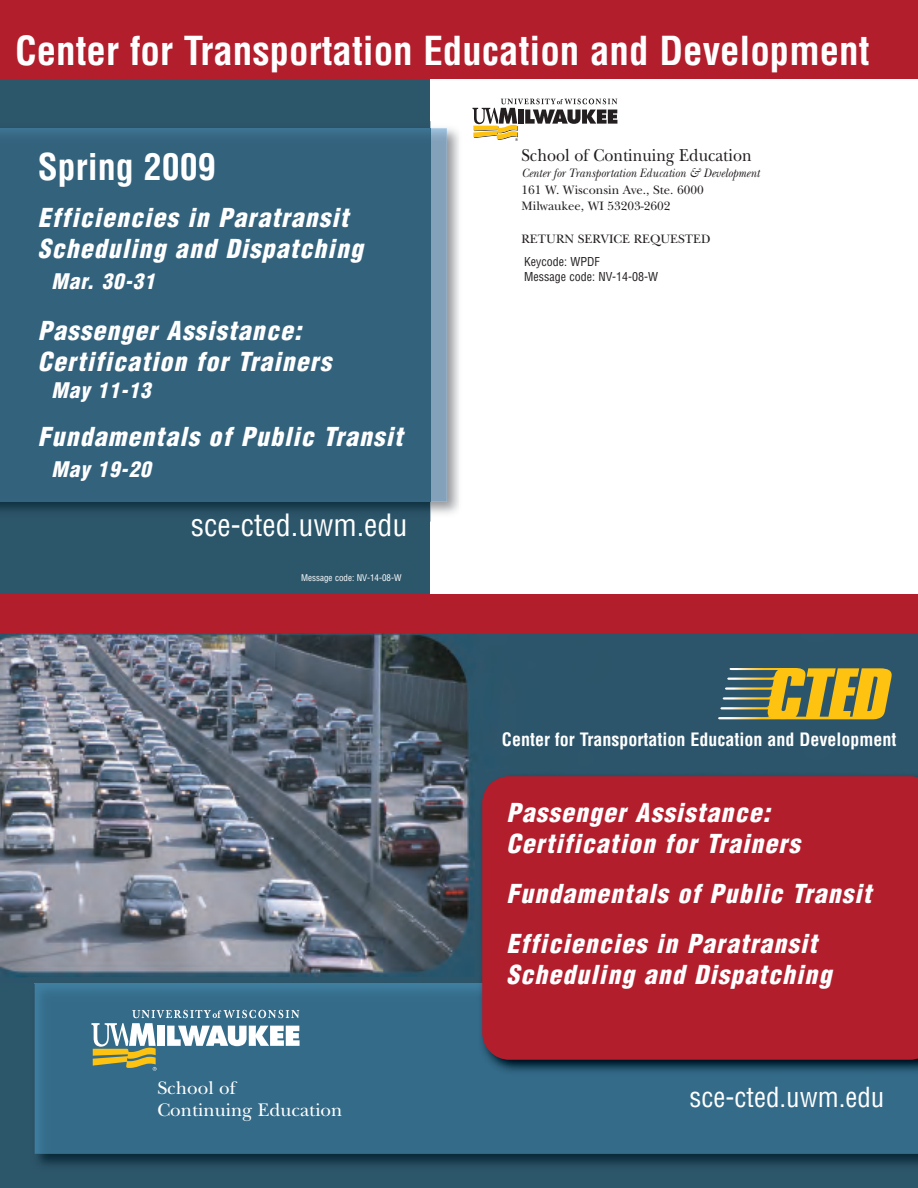
<style>
.page{position:relative;width:918px;height:1188px;background:#fff}
.page>*{position:absolute;margin:0;border:0;box-sizing:border-box;transform-origin:0 0}
.t1{font:700 condensed 39px "Helvetica";color:#fff}
.t2{font:700 condensed 36px "Helvetica";color:#fff}
.t3{font:condensed 30px "Helvetica";color:#fff}
.t4{font:condensed 27px "Helvetica";color:#fff}
.t5{font:italic 900 condensed 25.5px/30.6px "Helvetica";letter-spacing:.05em;color:#fff}
.t6{font:italic 900 condensed 21px "Helvetica";letter-spacing:.05em;color:#fff}
.t7{font:18.9px/22.6px "New Baskerville";color:#fff}
.t8{font:700 condensed 18px "Helvetica";color:#fff}
.t9{font:18px "New Baskerville";color:#231f20;scale:.9 1}
.t10{font:12.75px/16.5px "New Baskerville";color:#231f20}
.t11{font:italic 12.75px "New Baskerville";color:#231f20;scale:.9 1}
.t12{font:condensed 12px/14.4px "Helvetica";color:#231f20}
.t13{font:condensed 9px "Helvetica";color:#fff}
</style>
<div class="page">
<div style="left:0;top:0;width:430px;height:663px;background:#2c566a"></div>
<img style="left:0;top:632px;width:918px;height:351px">
<div style="left:0;top:983px;width:918px;height:205px;background:#2c566a"></div>
<svg style="left:472px;top:98px;width:145px;height:43px"></svg>
<div style="left:28px;top:977px;width:447px;height:6px;background:#2c556a"></div>
<img style="left:34px;top:983px;width:884px;height:182px">
<div style="left:35px;top:983px;width:883px;height:171px;background:#346b89"></div>
<img style="left:475px;top:770px;width:443px;height:309px">
<div style="left:482px;top:776px;width:436px;height:284px;background:#b31e2d"></div>
<svg style="left:730px;top:669px;width:57px;height:1px"></svg>
<svg style="left:727px;top:678px;width:58px;height:2px"></svg>
<svg style="left:725px;top:687px;width:58px;height:3px"></svg>
<svg style="left:723px;top:697px;width:57px;height:3px"></svg>
<svg style="left:720px;top:707px;width:58px;height:2px"></svg>
<svg style="left:718px;top:717px;width:58px;height:2px"></svg>
<svg style="left:765px;top:669px;width:127px;height:50px"></svg>
<svg style="left:91px;top:1010px;width:209px;height:61px"></svg>
<img style="left:0;top:121px;width:459px;height:401px">
<div style="left:0;top:128px;width:447px;height:374px;background:#33627d"></div>
<div style="left:0;top:0;width:918px;height:79px;background:#b31e2d"></div>
<div style="left:0;top:594px;width:918px;height:38px;background:#b31e2d"></div>
<h1 class="t1" style="left:15px;top:36px;width:856px">Center for Transportation Education and Development</h1>
<h2 class="t2" style="left:38px;top:153px;width:179px">Spring 2009</h2>
<p class="t5" style="left:38px;top:205px;width:326px">Efficiencies in Paratransit<br>Scheduling and Dispatching</p>
<p class="t6" style="left:51px;top:274px;width:105px">Mar. 30-31</p>
<p class="t5" style="left:38px;top:318px;width:295px">Passenger Assistance:<br>Certification for Trainers</p>
<p class="t6" style="left:51px;top:382px;width:101px">May 11-13</p>
<p class="t5" style="left:38px;top:424px;width:366px">Fundamentals of Public Transit</p>
<p class="t6" style="left:51px;top:461px;width:101px">May 19-20</p>
<p class="t3" style="left:191px;top:514px;width:218px">sce-cted.uwm.edu</p>
<p class="t13" style="left:301px;top:574px;width:102px">Message code: NV-14-08-W</p>
<p class="t7" style="left:157px;top:1076px;width:187px">School of<br>Continuing Education</p>
<p class="t9" style="left:522px;top:144px;width:257px">School of Continuing Education</p>
<p class="t11" style="left:522px;top:166px;width:266px">Center for Transportation Education &amp; Development</p>
<p class="t10" style="left:522px;top:181px;width:184px">161 W. Wisconsin Ave., Ste. 6000<br>Milwaukee, WI 53203-2602</p>
<p class="t10" style="left:522px;top:230px;width:191px">RETURN SERVICE REQUESTED</p>
<p class="t12" style="left:524px;top:256px;width:135px">Keycode: WPDF<br>Message code: NV-14-08-W</p>
<p class="t8" style="left:502px;top:732px;width:396px">Center for Transportation Education and Development</p>
<p class="t5" style="left:506px;top:800px;width:295px">Passenger Assistance:<br>Certification for Trainers</p>
<p class="t5" style="left:506px;top:871px;width:366px;line-height:50.1px">Fundamentals of Public Transit<br>Efficiencies in Paratransit</p>
<p class="t5" style="left:506px;top:961px;width:326px">Scheduling and Dispatching</p>
<p class="t4" style="left:690px;top:1086px;width:196px">sce-cted.uwm.edu</p>
</div>
